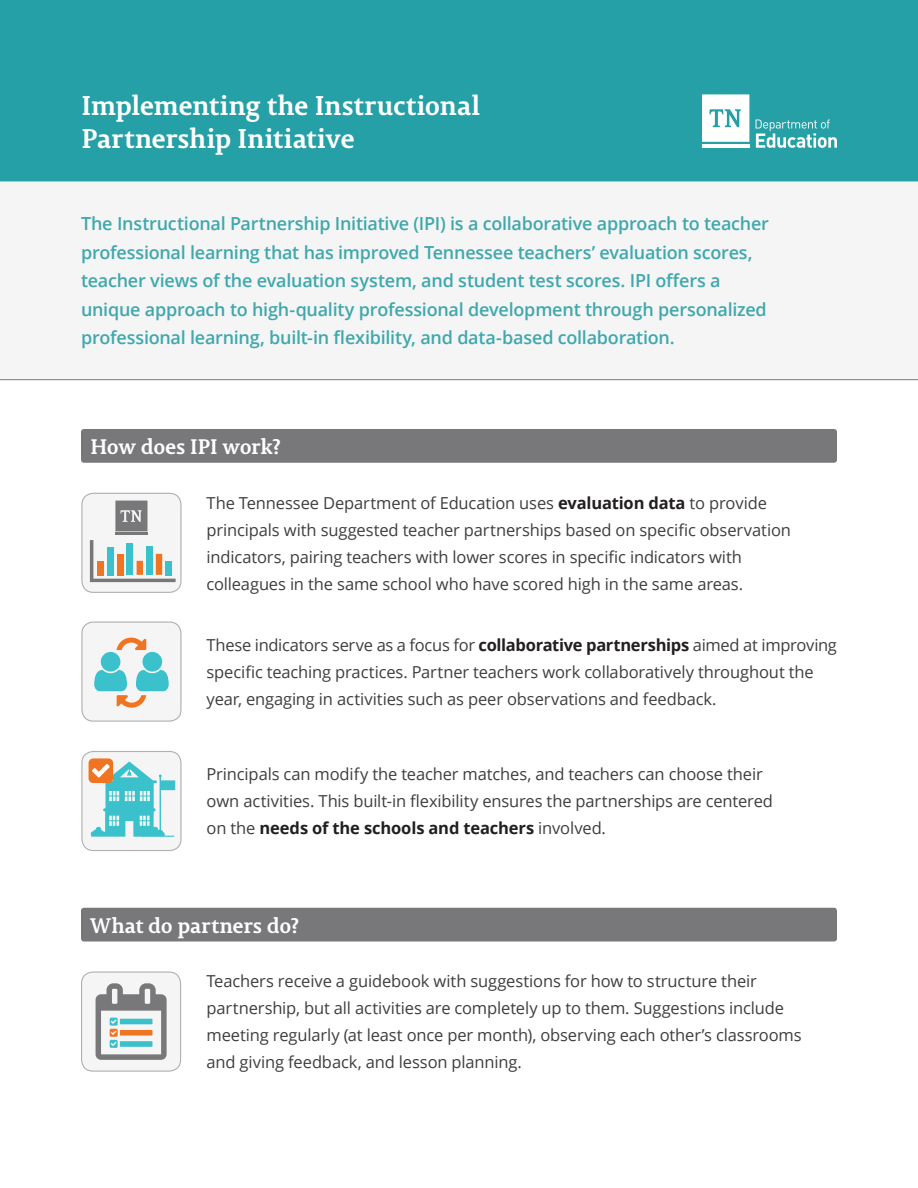
<style>
.page{position:relative;width:918px;height:1188px;background:#fff}
.page>*{position:absolute;margin:0;border:0;box-sizing:border-box;transform-origin:0 0}
.t1{font:700 27px/32.4px "Permian Slab Serif Typeface";letter-spacing:-.02em;color:#fff}
.t2{font:700 21px "Permian Slab Serif Typeface";letter-spacing:-.02em;color:#fff}
.t3{font:600 18px/28.5px "Open Sans";letter-spacing:-.015em;color:#3fa8ad}
.t4{font:16.5px/27px "Open Sans";letter-spacing:-.01em;color:#3e3e3f}
.s1{font-weight:700;color:#231f20}
</style>
<div class="page">
<div style="left:0;top:181px;width:918px;height:199px;background:#f5f5f5"></div>
<div style="left:0;top:0;width:918px;height:181px;background:#25a0a6"></div>
<div style="left:82px;top:622px;width:99px;height:99px;background:#f5f5f5;border-radius:11px"></div>
<div style="left:81px;top:621px;width:101px;height:101px;border:1px solid #b1b0b1;border-radius:11px"></div>
<svg style="left:94px;top:638px;width:75px;height:70px"></svg>
<div style="left:82px;top:751px;width:99px;height:100px;background:#f5f5f5;border-radius:11px"></div>
<div style="left:81px;top:751px;width:101px;height:100px;border:1px solid #b1b0b1;border-radius:11px"></div>
<div style="left:82px;top:972px;width:99px;height:99px;background:#f5f5f5;border-radius:11px"></div>
<div style="left:81px;top:972px;width:100px;height:100px;border:1px solid #b1b0b1;border-radius:11px"></div>
<div style="left:82px;top:493px;width:99px;height:99px;background:#f5f5f5;border-radius:11px"></div>
<div style="left:81px;top:493px;width:101px;height:100px;border:1px solid #b1b0b1;border-radius:11px"></div>
<hr style="left:115px;top:533px;width:33px;height:2px;background:#787779">
<svg style="left:115px;top:501px;width:33px;height:30px"></svg>
<svg style="left:90px;top:540px;width:86px;height:42px"></svg>
<div style="left:81px;top:429px;width:756px;height:34px;background:#787779;border-radius:3px"></div>
<div style="left:81px;top:908px;width:756px;height:34px;background:#787779;border-radius:3px"></div>
<div style="left:126px;top:544px;width:7px;height:31px;background:#3bc1cc"></div>
<div style="left:98px;top:561px;width:6px;height:14px;background:#f07523"></div>
<div style="left:165px;top:561px;width:6px;height:14px;background:#3bc1cc"></div>
<div style="left:107px;top:547px;width:7px;height:28px;background:#3bc1cc"></div>
<div style="left:117px;top:554px;width:6px;height:21px;background:#f07523"></div>
<div style="left:146px;top:547px;width:7px;height:28px;background:#3bc1cc"></div>
<svg style="left:89px;top:758px;width:86px;height:79px"></svg>
<svg style="left:96px;top:983px;width:71px;height:77px"></svg>
<div style="left:120px;top:1041px;width:32px;height:6px;background:#3bc1cc"></div>
<div style="left:120px;top:1019px;width:32px;height:5px;background:#3bc1cc"></div>
<div style="left:120px;top:1030px;width:32px;height:6px;background:#f07523"></div>
<svg style="left:756px;top:120px;width:81px;height:28px"></svg>
<hr style="left:702px;top:144px;width:47px;height:4px;background:#fff">
<svg style="left:702px;top:94px;width:47px;height:48px;background:#e4f3f4"></svg>
<h1 class="t1" style="left:81px;top:88px;width:401px">Implementing the Instructional<br>Partnership Initiative</h1>
<p class="t3" style="left:81px;top:209px;width:690px">The Instructional Partnership Initiative (IPI) is a collaborative approach to teacher professional learning that has improved Tennessee teachers’ evaluation scores, teacher views of the evaluation system, and student test scores. IPI offers a unique approach to high-quality professional development through personalized professional learning, built-in flexibility, and data-based collaboration.</p>
<p class="t2" style="left:90px;top:429px;width:193px">How does IPI work?</p>
<p class="t4" style="left:207px;top:489px;width:586px">The Tennessee Department of Education uses <span class="s1">evaluation data</span> to provide principals with suggested teacher partnerships based on specific observation indicators, pairing teachers with lower scores in specific indicators with colleagues in the same school who have scored high in the same areas.</p>
<p class="t4" style="left:207px;top:631px;width:632px">These indicators serve as a focus for <span class="s1">collaborative partnerships</span> aimed at improving specific teaching practices. Partner teachers work collaboratively throughout the year, engaging in activities such as peer observations and feedback.</p>
<p class="t4" style="left:207px;top:760px;width:568px">Principals can modify the teacher matches, and teachers can choose their own activities. This built-in flexibility ensures the partnerships are centered on the <span class="s1">needs of the schools and teachers</span> involved.</p>
<p class="t2" style="left:90px;top:908px;width:211px">What do partners do?</p>
<p class="t4" style="left:207px;top:967px;width:597px">Teachers receive a guidebook with suggestions for how to structure their partnership, but all activities are completely up to them. Suggestions include meeting regularly (at least once per month), observing each other’s classrooms and giving feedback, and lesson planning.</p>
</div>
